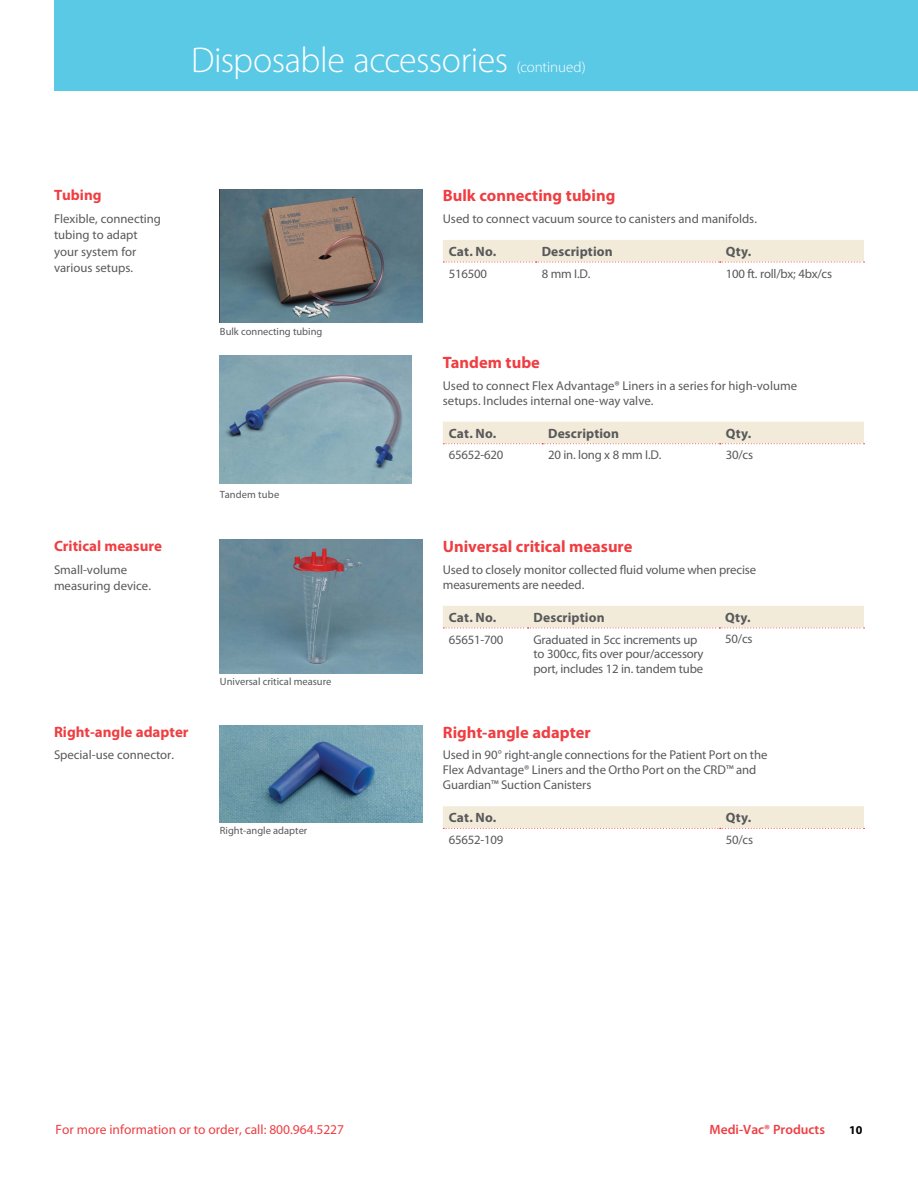
<style>
.page{position:relative;width:918px;height:1188px;background:#fff}
.page>*{position:absolute;margin:0;border:0;box-sizing:border-box;transform-origin:0 0}
.t1{font:300 36px "Myriad Pro";letter-spacing:-.015em;color:#fff}
.t2{font:700 16.5px "Myriad Pro";color:#ef3e42}
.t3{font:700 15px "Myriad Pro";color:#ef3e42}
.t4{font:300 15px "Myriad Pro";letter-spacing:-.005em;color:#fff}
.t5{font:700 13.5px "Myriad Pro";letter-spacing:.01em;color:#58595b}
.t6{font:13.5px "Myriad Pro";color:#ef3e42}
.t7{font:600 13.5px "Myriad Pro";color:#ef3e42}
.t8{font:12.75px/16.5px "Myriad Pro";color:#58595b}
.t9{font:12.75px/15px "Myriad Pro";letter-spacing:-.02em;color:#58595b}
.t10{font:700 12px "Myriad Pro";color:#000}
.t11{font:10.5px "Myriad Pro";color:#58595b}
</style>
<div class="page">
<div style="left:54px;top:0;width:864px;height:91px;background:#59c9e6"></div>
<svg style="left:443px;top:806px;width:422px;height:23px;background:#f3e9d9"></svg>
<div style="left:443px;top:606px;width:422px;height:22px;background:#f3ebda"></div>
<div style="left:443px;top:422px;width:422px;height:22px;background:#f3ebda"></div>
<svg style="left:443px;top:240px;width:422px;height:23px;background:#f3e9da"></svg>
<img style="left:220px;top:189px;width:202px;height:133px">
<img style="left:220px;top:540px;width:202px;height:133px">
<img style="left:220px;top:725px;width:202px;height:98px">
<img style="left:220px;top:356px;width:192px;height:128px">
<h1 class="t1" style="left:191px;top:38px;width:319px">Disposable accessories</h1>
<p class="t4" style="left:517px;top:58px;width:70px">(continued)</p>
<p class="t3" style="left:54px;top:185px;width:49px">Tubing</p>
<p class="t8" style="left:54px;top:210px;width:109px">Flexible, connecting tubing to adapt your system for various setups.</p>
<p class="t11" style="left:220px;top:325px;width:104px">Bulk connecting tubing</p>
<p class="t3" style="left:54px;top:536px;width:110px">Critical measure</p>
<p class="t8" style="left:54px;top:561px;width:99px">Small-volume measuring device.</p>
<p class="t11" style="left:220px;top:488px;width:61px">Tandem tube</p>
<p class="t11" style="left:220px;top:675px;width:113px">Universal critical measure</p>
<p class="t2" style="left:443px;top:185px;width:174px">Bulk connecting tubing</p>
<p class="t8" style="left:443px;top:210px;width:316px">Used to connect vacuum source to canisters and manifolds.</p>
<p class="t5" style="left:449px;top:243px;width:49px">Cat. No.</p>
<p class="t5" style="left:542px;top:243px;width:72px">Description</p>
<p class="t5" style="left:726px;top:243px;width:27px">Qty.</p>
<p class="t8" style="left:449px;top:265px;width:40px">516500</p>
<p class="t8" style="left:542px;top:265px;width:50px">8 mm I.D.</p>
<p class="t9" style="left:726px;top:266px;width:108px">100 ft. roll/bx; 4bx/cs</p>
<p class="t2" style="left:443px;top:352px;width:99px">Tandem tube</p>
<p class="t8" style="left:443px;top:378px;width:356px;line-height:15px">Used to connect Flex Advantage® Liners in a series for high-volume setups. Includes internal one-way valve.</p>
<p class="t5" style="left:449px;top:424px;width:49px">Cat. No.</p>
<p class="t5" style="left:548px;top:424px;width:72px">Description</p>
<p class="t5" style="left:726px;top:424px;width:27px">Qty.</p>
<p class="t8" style="left:449px;top:447px;width:56px">65652-620</p>
<p class="t8" style="left:548px;top:447px;width:115px">20 in. long x 8 mm I.D.</p>
<p class="t8" style="left:726px;top:447px;width:29px">30/cs</p>
<p class="t2" style="left:443px;top:536px;width:191px">Universal critical measure</p>
<p class="t8" style="left:443px;top:562px;width:315px;line-height:15px">Used to closely monitor collected fluid volume when precise measurements are needed.</p>
<p class="t5" style="left:449px;top:609px;width:49px">Cat. No.</p>
<p class="t5" style="left:534px;top:609px;width:72px">Description</p>
<p class="t5" style="left:725px;top:609px;width:27px">Qty.</p>
<p class="t9" style="left:449px;top:632px;width:56px">65651-700</p>
<p class="t9" style="left:534px;top:632px;width:171px">Graduated in 5cc increments up to 300cc, fits over pour/accessory port, includes 12 in. tandem tube</p>
<p class="t8" style="left:725px;top:631px;width:29px">50/cs</p>
<p class="t3" style="left:54px;top:722px;width:136px">Right-angle adapter</p>
<p class="t8" style="left:54px;top:746px;width:122px">Special-use connector.</p>
<p class="t11" style="left:220px;top:824px;width:89px">Right-angle adapter</p>
<p class="t2" style="left:443px;top:721px;width:149px">Right-angle adapter</p>
<p class="t8" style="left:443px;top:748px;width:326px;line-height:15px">Used in 90° right-angle connections for the Patient Port on the<br>Flex Advantage® Liners and the Ortho Port on the CRD™ and<br>Guardian™ Suction Canisters</p>
<p class="t5" style="left:449px;top:809px;width:49px">Cat. No.</p>
<p class="t5" style="left:726px;top:809px;width:27px">Qty.</p>
<p class="t8" style="left:449px;top:831px;width:56px">65652-109</p>
<p class="t8" style="left:726px;top:831px;width:29px">50/cs</p>
<p class="t6" style="left:56px;top:1121px;width:290px">For more information or to order, call: 800.964.5227</p>
<p class="t7" style="left:710px;top:1121px;width:117px">Medi-Vac® Products</p>
<p class="t10" style="left:849px;top:1122px;width:15px">10</p>
</div>
